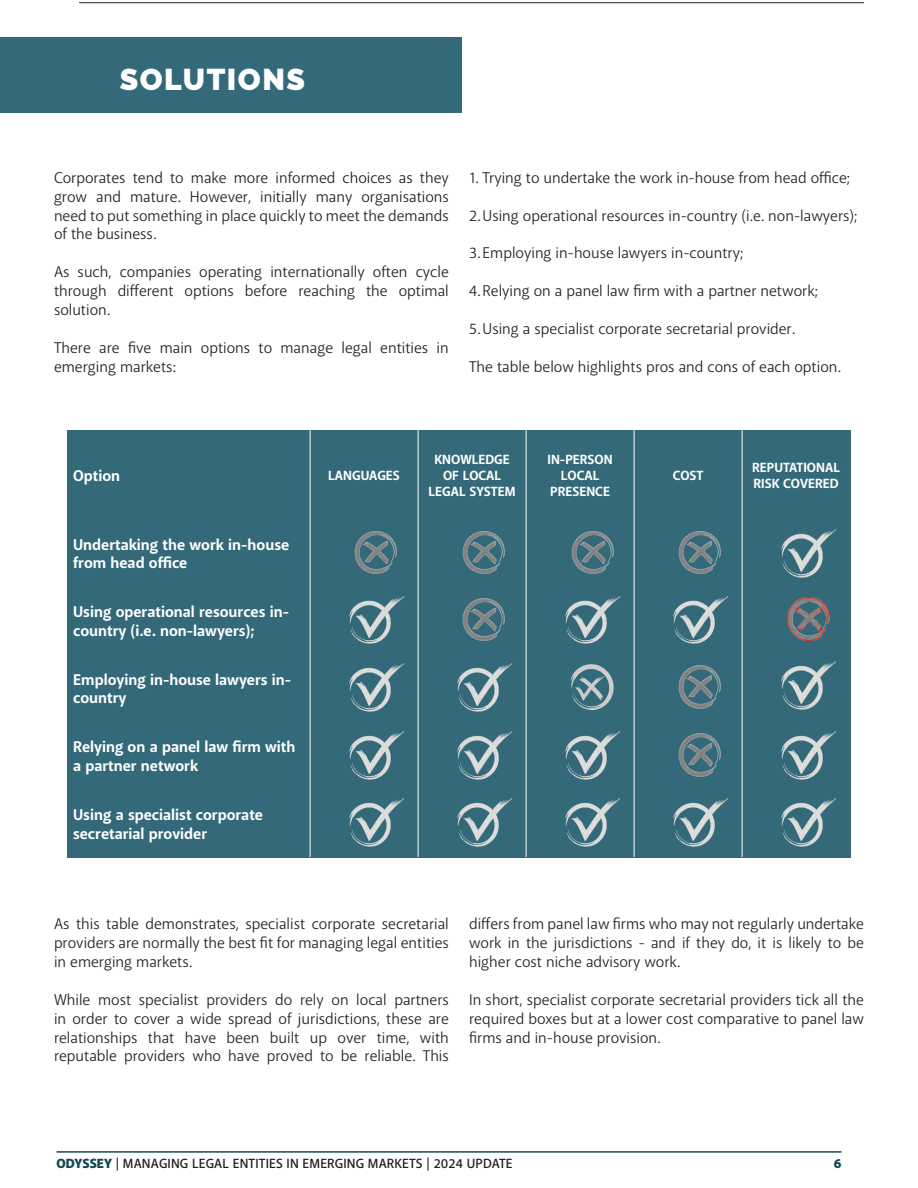
<style>
.page{position:relative;width:918px;height:1188px;background:#fff}
.page>*{position:absolute;margin:0;border:0;box-sizing:border-box;transform-origin:0 0}
.t1{font:900 30px "Raleway";letter-spacing:.05em;color:#fff}
.t2{font:15.75px/18.9px "Akagi Pro";color:#231f20;text-align:justify}
.t3{font:700 15.75px/18.9px "Akagi Pro";color:#fff}
.t4{font:700 13.5px/16.2px "Akagi Pro";color:#fff;text-align:center}
.t5{font:600 13.5px "Akagi Pro";letter-spacing:.01em;color:#231f20}
.t6{font:900 13.5px "Akagi Pro";color:#134953}
.s1{font-weight:900;color:#134953}
</style>
<div class="page">
<hr style="left:57px;top:1151px;width:785px;height:2px;background:#134953">
<div style="left:0;top:37px;width:461px;height:76px;background:#336979"></div>
<hr style="left:79px;top:2px;width:785px;height:1px;background:#231f20">
<div style="left:67px;top:430px;width:783px;height:427px;background:#336979"></div>
<hr style="left:310px;top:430px;width:1px;height:89px;background:#fff">
<hr style="left:418px;top:430px;width:1px;height:89px;background:#fff">
<hr style="left:526px;top:430px;width:1px;height:89px;background:#fff">
<hr style="left:634px;top:430px;width:1px;height:89px;background:#fff">
<hr style="left:742px;top:430px;width:1px;height:89px;background:#fff">
<hr style="left:310px;top:519px;width:1px;height:68px;background:#fff">
<hr style="left:418px;top:519px;width:1px;height:68px;background:#fff">
<hr style="left:526px;top:519px;width:1px;height:68px;background:#fff">
<hr style="left:634px;top:519px;width:1px;height:68px;background:#fff">
<hr style="left:742px;top:519px;width:1px;height:68px;background:#fff">
<hr style="left:310px;top:587px;width:1px;height:67px;background:#fff">
<hr style="left:418px;top:587px;width:1px;height:67px;background:#fff">
<hr style="left:526px;top:587px;width:1px;height:67px;background:#fff">
<hr style="left:634px;top:587px;width:1px;height:67px;background:#fff">
<hr style="left:742px;top:587px;width:1px;height:67px;background:#fff">
<hr style="left:310px;top:654px;width:1px;height:68px;background:#fff">
<hr style="left:418px;top:654px;width:1px;height:68px;background:#fff">
<hr style="left:526px;top:654px;width:1px;height:68px;background:#fff">
<hr style="left:634px;top:654px;width:1px;height:68px;background:#fff">
<hr style="left:742px;top:654px;width:1px;height:68px;background:#fff">
<hr style="left:310px;top:722px;width:1px;height:67px;background:#fff">
<hr style="left:418px;top:722px;width:1px;height:67px;background:#fff">
<hr style="left:526px;top:722px;width:1px;height:67px;background:#fff">
<hr style="left:634px;top:722px;width:1px;height:67px;background:#fff">
<hr style="left:742px;top:722px;width:1px;height:67px;background:#fff">
<hr style="left:310px;top:789px;width:1px;height:68px;background:#fff">
<hr style="left:418px;top:789px;width:1px;height:68px;background:#fff">
<hr style="left:526px;top:789px;width:1px;height:68px;background:#fff">
<hr style="left:634px;top:789px;width:1px;height:68px;background:#fff">
<hr style="left:742px;top:789px;width:1px;height:68px;background:#fff">
<img style="left:353px;top:530px;width:47px;height:45px">
<img style="left:677px;top:733px;width:47px;height:44px">
<img style="left:677px;top:665px;width:47px;height:44px">
<img style="left:461px;top:597px;width:47px;height:45px">
<img style="left:570px;top:530px;width:47px;height:45px">
<img style="left:461px;top:530px;width:47px;height:45px">
<img style="left:570px;top:663px;width:45px;height:48px">
<img style="left:787px;top:597px;width:42px;height:44px">
<img style="left:348px;top:798px;width:56px;height:48px">
<img style="left:780px;top:731px;width:56px;height:48px">
<img style="left:564px;top:731px;width:56px;height:48px">
<img style="left:456px;top:731px;width:56px;height:48px">
<img style="left:348px;top:731px;width:56px;height:48px">
<img style="left:780px;top:798px;width:56px;height:48px">
<img style="left:672px;top:798px;width:56px;height:48px">
<img style="left:564px;top:798px;width:56px;height:48px">
<img style="left:456px;top:798px;width:56px;height:48px">
<img style="left:780px;top:528px;width:56px;height:49px">
<img style="left:672px;top:595px;width:56px;height:49px">
<img style="left:564px;top:595px;width:56px;height:49px">
<img style="left:780px;top:660px;width:56px;height:49px">
<img style="left:348px;top:595px;width:56px;height:49px">
<img style="left:456px;top:662px;width:56px;height:49px">
<img style="left:348px;top:662px;width:56px;height:49px">
<img style="left:677px;top:530px;width:47px;height:45px">
<h1 class="t1" style="left:120px;top:62px;width:187px">SOLUTIONS</h1>
<p class="t2" style="left:54px;top:168px;width:396px">Corporates tend to make more informed choices as they grow and mature. However, initially many organisations need to put something in place quickly to meet the demands of the business.</p>
<p class="t2" style="left:54px;top:263px;width:396px">As such, companies operating internationally often cycle through different options before reaching the optimal solution.</p>
<p class="t2" style="left:54px;top:338px;width:396px">There are five main options to manage legal entities in emerging markets:</p>
<p class="t2" style="left:469px;top:168px;width:382px">1. Trying to undertake the work in-house from head office;</p>
<p class="t2" style="left:469px;top:206px;width:390px">2.Using operational resources in-country (i.e. non-lawyers);</p>
<p class="t2" style="left:469px;top:244px;width:276px">3. Employing in-house lawyers in-country;</p>
<p class="t2" style="left:469px;top:282px;width:350px">4.Relying on a panel law firm with a partner network;</p>
<p class="t2" style="left:469px;top:319px;width:328px">5.Using a specialist corporate secretarial provider.</p>
<p class="t2" style="left:469px;top:357px;width:373px">The table below highlights pros and cons of each option.</p>
<p class="t3" style="left:73px;top:466px;width:49px">Option</p>
<p class="t4" style="left:328px;top:467px;width:73px">LANGUAGES</p>
<p class="t3" style="left:73px;top:535px;width:218px">Undertaking the work in-house from head office</p>
<p class="t3" style="left:73px;top:603px;width:217px">Using operational resources in&shy;country (i.e. non-lawyers);</p>
<p class="t3" style="left:73px;top:670px;width:220px">Employing in-house lawyers in&shy;country</p>
<p class="t3" style="left:73px;top:738px;width:224px">Relying on a panel law firm with a partner network</p>
<p class="t3" style="left:73px;top:805px;width:191px">Using a specialist corporate secretarial provider</p>
<p class="t4" style="left:429px;top:451px;width:89px">KNOWLEDGE<br>OF LOCAL<br>LEGAL SYSTEM</p>
<p class="t4" style="left:548px;top:451px;width:67px">IN-PERSON<br>LOCAL<br>PRESENCE</p>
<p class="t4" style="left:673px;top:467px;width:32px">COST</p>
<p class="t4" style="left:752px;top:459px;width:89px;text-align:left">REPUTATIONAL<br>RISK COVERED</p>
<p class="t2" style="left:54px;top:915px;width:396px">As this table demonstrates, specialist corporate secretarial providers are normally the best fit for managing legal entities in emerging markets.</p>
<p class="t2" style="left:54px;top:990px;width:396px">While most specialist providers do rely on local partners in order to cover a wide spread of jurisdictions, these are relationships that have been built up over time, with reputable providers who have proved to be reliable. This</p>
<p class="t2" style="left:469px;top:915px;width:396px">differs from panel law firms who may not regularly undertake work in the jurisdictions - and if they do, it is likely to be higher cost niche advisory work.</p>
<p class="t2" style="left:469px;top:990px;width:396px">In short, specialist corporate secretarial providers tick all the required boxes but at a lower cost comparative to panel law firms and in-house provision.</p>
<p class="t5" style="left:57px;top:1155px;width:458px"><span class="s1">ODYSSEY</span> | MANAGING LEGAL ENTITIES IN EMERGING MARKETS | 2024 UPDATE</p>
<p class="t6" style="left:834px;top:1155px;width:9px">6</p>
</div>
